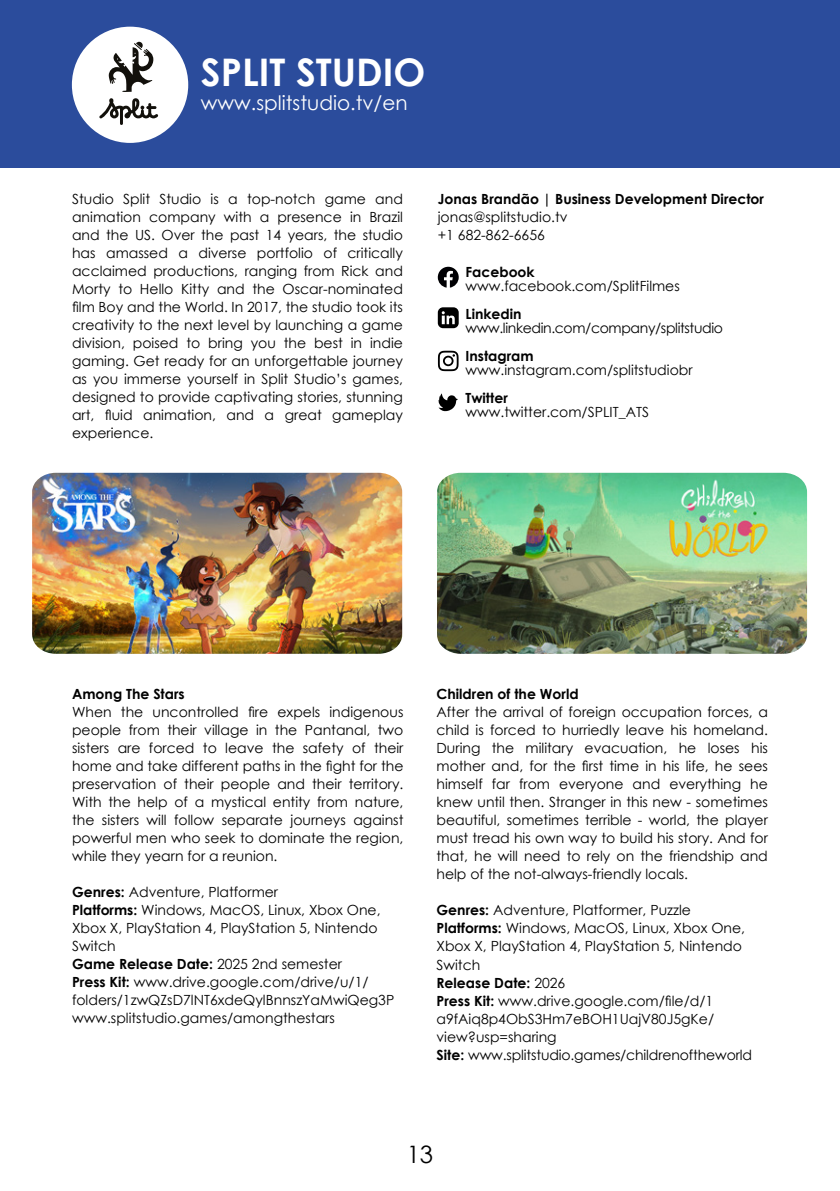
<style>
.page{position:relative;width:840px;height:1191px;background:#fff}
.page>*{position:absolute;margin:0;border:0;box-sizing:border-box;transform-origin:0 0}
.t1{font:700 38px "Century Gothic";color:#fff}
.t2{font:24px "Century Gothic";color:#000}
.t3{font:20px "Century Gothic";color:#fff}
.t4{font:14px/18px "Century Gothic";color:#000;text-align:justify}
.t5{font:700 14px "Century Gothic";color:#000}
.t6{font:14px "Century Gothic";letter-spacing:-.025em;color:#000}
.s1{font-weight:700}
</style>
<div class="page">
<div style="left:0;top:0;width:839px;height:167px;background:#2b4c9c"></div>
<div style="left:72px;top:27px;width:116px;height:116px;background:#fff;border-radius:50%"></div>
<svg style="left:109px;top:42px;width:44px;height:50px"></svg>
<svg style="left:99px;top:98px;width:59px;height:27px"></svg>
<svg style="left:437px;top:307px;width:21px;height:21px"></svg>
<svg style="left:437px;top:267px;width:21px;height:21px"></svg>
<svg style="left:437px;top:351px;width:21px;height:20px"></svg>
<svg style="left:438px;top:393px;width:19px;height:18px"></svg>
<img style="left:32px;top:473px;width:370px;height:181px">
<img style="left:437px;top:473px;width:369px;height:181px">
<h1 class="t1" style="left:201px;top:43px;width:226px">SPLIT STUDIO</h1>
<h3 class="t3" style="left:201px;top:88px;width:208px">www.splitstudio.tv/en</h3>
<p class="t4" style="left:72px;top:190px;width:332px">Studio Split Studio is a top-notch game and animation company with a presence in Brazil and the US. Over the past 14 years, the studio has amassed a diverse portfolio of critically acclaimed productions, ranging from Rick and Morty to Hello Kitty and the Oscar-nominated film Boy and the World. In 2017, the studio took its creativity to the next level by launching a game division, poised to bring you the best in indie gaming. Get ready for an unforgettable journey as you immerse yourself in Split Studio’s games, designed to provide captivating stories, stunning art, fluid animation, and a great gameplay experience.</p>
<p class="t5" style="left:437px;top:188px;width:327px">Jonas Brandão | Business Development Director</p>
<p class="t4" style="left:437px;top:208px;width:131px">jonas@splitstudio.tv +1 682-862-6656</p>
<p class="t5" style="left:465px;top:262px;width:71px">Facebook</p>
<p class="t4" style="left:465px;top:277px;width:216px">www.facebook.com/SplitFilmes</p>
<p class="t5" style="left:465px;top:304px;width:58px">Linkedin</p>
<p class="t6" style="left:465px;top:318px;width:259px">www.linkedin.com/company/splitstudio</p>
<p class="t5" style="left:465px;top:346px;width:70px">Instagram</p>
<p class="t4" style="left:465px;top:361px;width:228px">www.instagram.com/splitstudiobr</p>
<p class="t5" style="left:465px;top:388px;width:44px">Twitter</p>
<p class="t4" style="left:465px;top:403px;width:185px">www.twitter.com/SPLIT_ATS</p>
<p class="t5" style="left:72px;top:683px;width:114px">Among The Stars</p>
<p class="t4" style="left:72px;top:703px;width:333px">When the uncontrolled fire expels indigenous people from their village in the Pantanal, two sisters are forced to leave the safety of their home and take different paths in the fight for the preservation of their people and their territory.<br>With the help of a mystical entity from nature, the sisters will follow separate journeys against powerful men who seek to dominate the region, while they yearn for a reunion.</p>
<p class="t4" style="left:72px;top:883px;width:323px;text-align:left"><span class="s1">Genres:</span> Adventure, Platformer<br><span class="s1">Platforms:</span> Windows, MacOS, Linux, Xbox One, Xbox X, PlayStation 4, PlayStation 5, Nintendo Switch<br><span class="s1">Game Release Date:</span> 2025 2nd semester<br><span class="s1">Press Kit:</span> www.drive.google.com/drive/u/1/ folders/1zwQZsD7lNT6xdeQylBnnszYaMwiQeg3P www.splitstudio.games/amongthestars</p>
<p class="t5" style="left:436px;top:683px;width:143px">Children of the World</p>
<p class="t4" style="left:436px;top:703px;width:333px">After the arrival of foreign occupation forces, a child is forced to hurriedly leave his homeland.<br>During the military evacuation, he loses his mother and, for the first time in his life, he sees himself far from everyone and everything he knew until then. Stranger in this new - sometimes beautiful, sometimes terrible - world, the player must tread his own way to build his story. And for that, he will need to rely on the friendship and help of the not-always-friendly locals.</p>
<p class="t4" style="left:436px;top:901px;width:317px;text-align:left"><span class="s1">Genres:</span> Adventure, Platformer, Puzzle <span class="s1">Platforms:</span> Windows, MacOS, Linux, Xbox One, Xbox X, PlayStation 4, PlayStation 5, Nintendo Switch<br><span class="s1">Release Date:</span> 2026<br><span class="s1">Press Kit:</span> www.drive.google.com/file/d/1 a9fAiq8p4ObS3Hm7eBOH1UajV80J5gKe/ view?usp=sharing<br><span class="s1">Site:</span> www.splitstudio.games/childrenoftheworld</p>
<h2 class="t2" style="left:406px;top:1137px;width:28px">13</h2>
</div>
